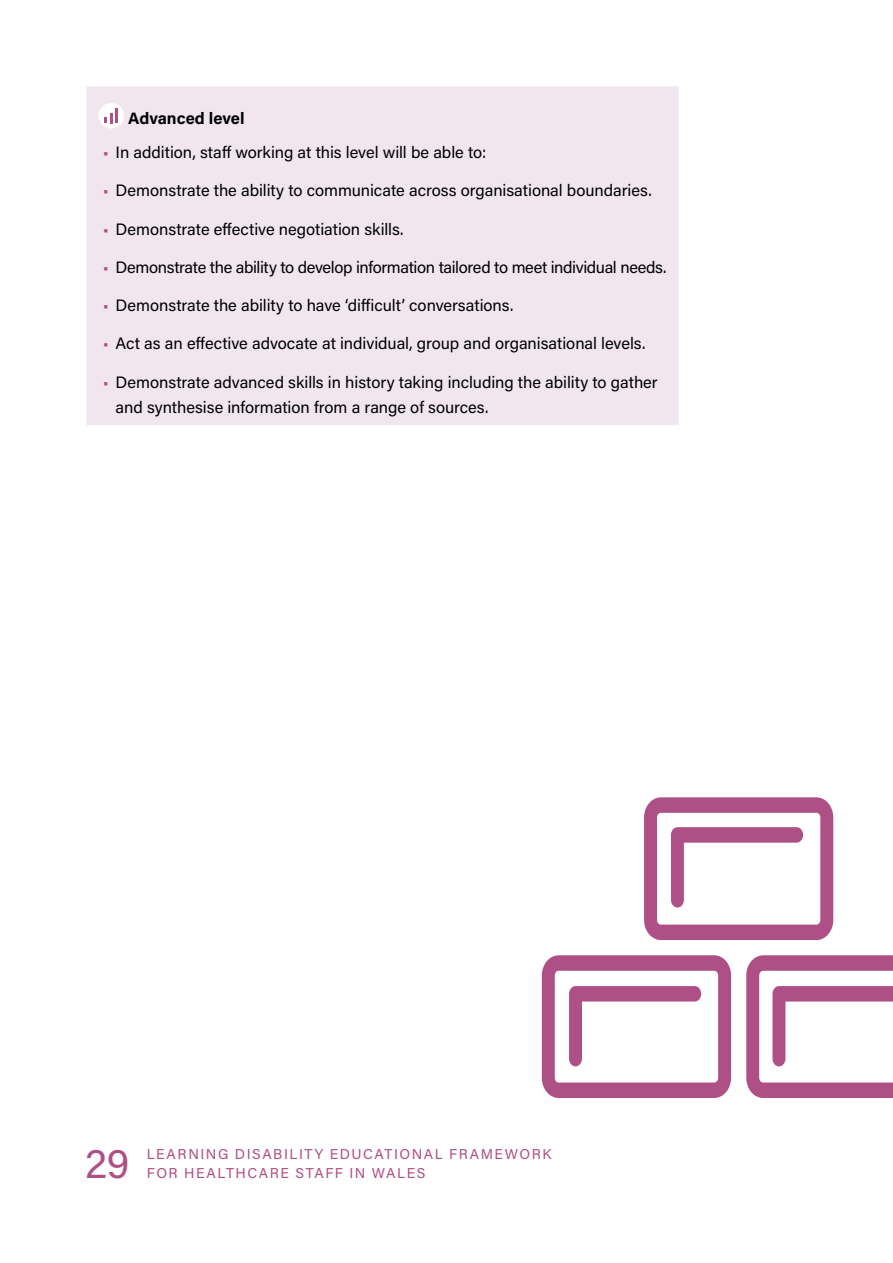
<style>
.page{position:relative;width:893px;height:1263px;background:#fff}
.page>*{position:absolute;margin:0;border:0;box-sizing:border-box;transform-origin:0 0}
.t1{font:42px "Acumin Pro";color:#ae4f85}
.t2{font:16.5px/25.5px "Acumin Pro";letter-spacing:-.005em;color:#000}
.t3{font:700 16.5px "Acumin Pro";color:#000}
.t4{font:14.25px "Acumin Pro";letter-spacing:.11em;color:#ae4f85}
.s1{color:#ae4f85}
</style>
<div class="page">
<div style="left:86px;top:86px;width:594px;height:340px;background:#f1e6ee"></div>
<hr style="left:85px;top:85px;width:595px;height:2px;background:#fff">
<hr style="left:85px;top:87px;width:2px;height:338px;background:#fff">
<hr style="left:679px;top:87px;width:1px;height:338px;background:#fff">
<hr style="left:85px;top:425px;width:595px;height:2px;background:#fff">
<div style="left:99px;top:103px;width:25px;height:26px;background:#fff;border-radius:50%"></div>
<hr style="left:115px;top:108px;width:3px;height:15px;background:#ae4f85">
<svg style="left:104px;top:113px;width:9px;height:10px"></svg>
<svg style="left:542px;top:955px;width:189px;height:143px"></svg>
<svg style="left:644px;top:797px;width:189px;height:143px"></svg>
<svg style="left:746px;top:955px;width:147px;height:143px"></svg>
<p class="t3" style="left:128px;top:107px;width:118px">Advanced level</p>
<p class="t2" style="left:103px;top:139px;width:385px"><span class="s1">•</span> In addition, staff working at this level will be able to:</p>
<p class="t2" style="left:103px;top:177px;width:550px"><span class="s1">•</span> Demonstrate the ability to communicate across organisational boundaries.</p>
<p class="t2" style="left:103px;top:215px;width:302px"><span class="s1">•</span> Demonstrate effective negotiation skills.</p>
<p class="t2" style="left:103px;top:254px;width:565px"><span class="s1">•</span> Demonstrate the ability to develop information tailored to meet individual needs.</p>
<p class="t2" style="left:103px;top:292px;width:412px"><span class="s1">•</span> Demonstrate the ability to have ‘difficult’ conversations.</p>
<p class="t2" style="left:103px;top:330px;width:544px"><span class="s1">•</span> Act as an effective advocate at individual, group and organisational levels.</p>
<p class="t2" style="left:116px;top:368px;width:544px;text-indent:-13px"><span class="s1">•</span> Demonstrate advanced skills in history taking including the ability to gather and synthesise information from a range of sources.</p>
<h1 class="t1" style="left:85px;top:1134px;width:46px">29</h1>
<p class="t4" style="left:147px;top:1144px;width:406px">LEARNING DISABILITY EDUCATIONAL FRAMEWORK</p>
<p class="t4" style="left:147px;top:1163px;width:280px">FOR HEALTHCARE STAFF IN WALES</p>
</div>
